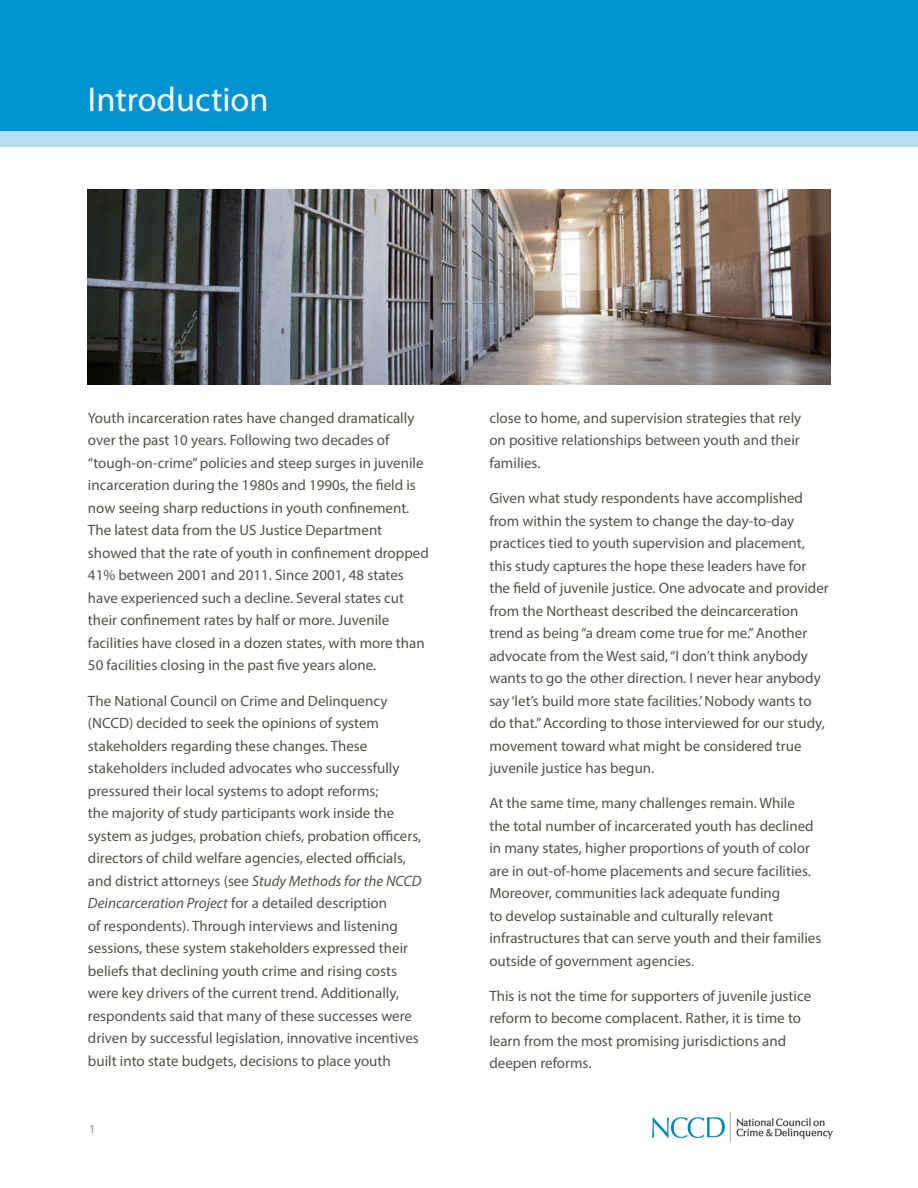
<style>
.page{position:relative;width:918px;height:1188px;background:#fff}
.page>*{position:absolute;margin:0;border:0;box-sizing:border-box;transform-origin:0 0}
.Page_Heading_White{font:34.5px "Myriad Pro";color:#fff}
.t1{font:15px/22.5px "Myriad Pro";color:#535249}
.t2{font:12px "Myriad Pro";color:#87867c}
.s1{font-style:italic}
</style>
<div class="page">
<div style="left:0;top:0;width:918px;height:131px;background:#0093d0"></div>
<div style="left:0;top:131px;width:918px;height:15px;background:#b8ddf1"></div>
<img style="left:652px;top:1112px;width:181px;height:30px">
<img style="left:88px;top:190px;width:742px;height:195px">
<p class="Page_Heading_White" style="left:88px;top:79px;width:182px">Introduction</p>
<p class="t1" style="left:88px;top:406px;width:342px">Youth incarceration rates have changed dramatically over the past 10 years. Following two decades of “tough-on-crime” policies and steep surges in juvenile incarceration during the 1980s and 1990s, the field is now seeing sharp reductions in youth confinement.<br>The latest data from the US Justice Department showed that the rate of youth in confinement dropped 41% between 2001 and 2011. Since 2001, 48 states have experienced such a decline. Several states cut their confinement rates by half or more. Juvenile facilities have closed in a dozen states, with more than 50 facilities closing in the past five years alone.</p>
<p class="t1" style="left:88px;top:689px;width:335px">The National Council on Crime and Delinquency (NCCD) decided to seek the opinions of system stakeholders regarding these changes. These stakeholders included advocates who successfully pressured their local systems to adopt reforms;<br>the majority of study participants work inside the system as judges, probation chiefs, probation officers, directors of child welfare agencies, elected officials, and district attorneys (see <span class="s1">Study Methods for the NCCD Deincarceration Project</span> for a detailed description<br>of respondents). Through interviews and listening sessions, these system stakeholders expressed their beliefs that declining youth crime and rising costs were key drivers of the current trend. Additionally, respondents said that many of these successes were driven by successful legislation, innovative incentives built into state budgets, decisions to place youth</p>
<p class="t2" style="left:89px;top:1122px;width:8px">1</p>
<p class="t1" style="left:489px;top:406px;width:313px;text-align:justify">close to home, and supervision strategies that rely on positive relationships between youth and their families.</p>
<p class="t1" style="left:489px;top:487px;width:341px">Given what study respondents have accomplished from within the system to change the day-to-day practices tied to youth supervision and placement, this study captures the hope these leaders have for the field of juvenile justice. One advocate and provider from the Northeast described the deincarceration trend as being “a dream come true for me.” Another advocate from the West said, “I don’t think anybody wants to go the other direction. I never hear anybody say ‘let’s build more state facilities.’ Nobody wants to do that.” According to those interviewed for our study, movement toward what might be considered true juvenile justice has begun.</p>
<p class="t1" style="left:489px;top:792px;width:334px">At the same time, many challenges remain. While<br>the total number of incarcerated youth has declined in many states, higher proportions of youth of color are in out-of-home placements and secure facilities.<br>Moreover, communities lack adequate funding<br>to develop sustainable and culturally relevant infrastructures that can serve youth and their families outside of government agencies.</p>
<p class="t1" style="left:489px;top:984px;width:323px">This is not the time for supporters of juvenile justice reform to become complacent. Rather, it is time to learn from the most promising jurisdictions and deepen reforms.</p>
</div>
